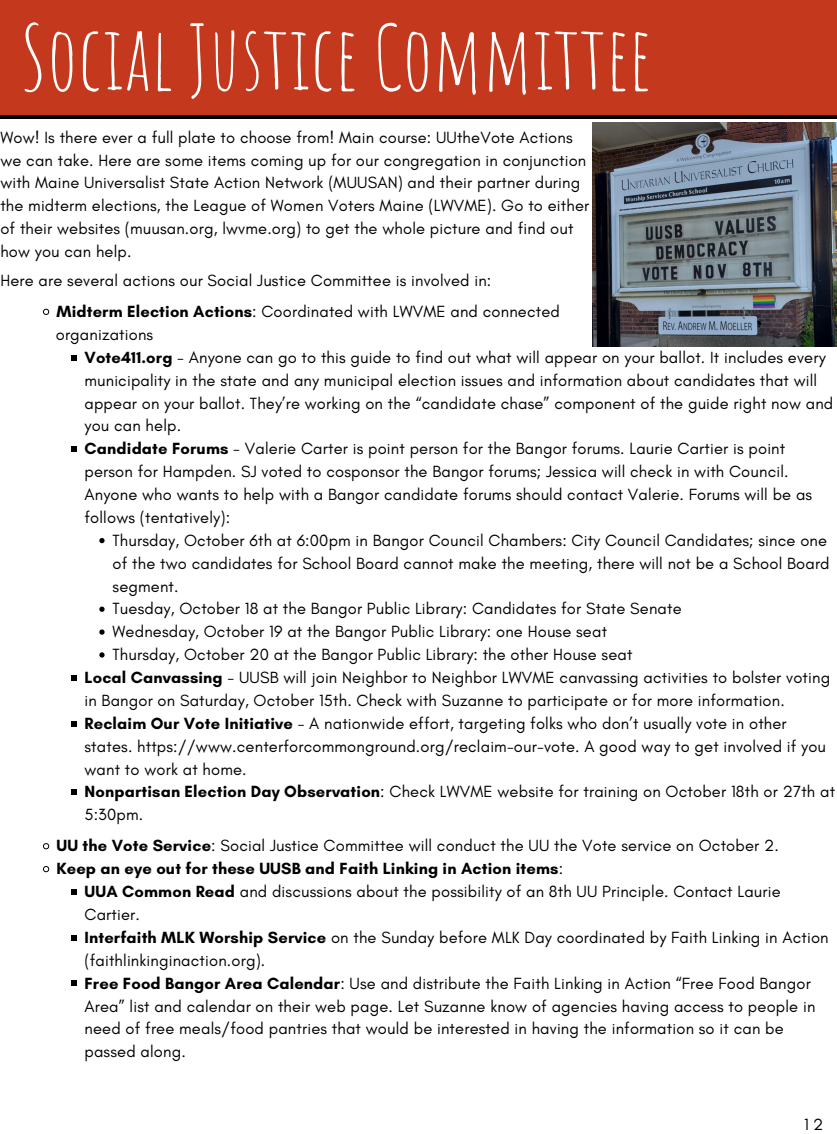
<style>
.page{position:relative;width:837px;height:1134px;background:#fff}
.page>*{position:absolute;margin:0;border:0;box-sizing:border-box;transform-origin:0 0}
.t1{font:88.35px "Amatic SC";color:#fff}
.t2{font:16.5px/23px "Glacial Indifference";letter-spacing:.01em;color:#000}
.t3{font:700 16.5px/22.8px "Glacial Indifference";letter-spacing:.01em;color:#000}
.s1{font-weight:700}
.s2{font-weight:400}
</style>
<div class="page">
<svg style="left:43px;top:309px;width:6px;height:6px"></svg>
<svg style="left:71px;top:355px;width:5px;height:5px"></svg>
<svg style="left:71px;top:446px;width:5px;height:6px"></svg>
<svg style="left:99px;top:538px;width:6px;height:5px"></svg>
<svg style="left:99px;top:607px;width:6px;height:5px"></svg>
<svg style="left:99px;top:629px;width:6px;height:6px"></svg>
<svg style="left:99px;top:652px;width:6px;height:6px"></svg>
<svg style="left:71px;top:675px;width:5px;height:5px"></svg>
<svg style="left:71px;top:721px;width:5px;height:5px"></svg>
<svg style="left:71px;top:790px;width:5px;height:5px"></svg>
<svg style="left:43px;top:843px;width:6px;height:6px"></svg>
<svg style="left:43px;top:866px;width:6px;height:6px"></svg>
<svg style="left:71px;top:889px;width:5px;height:6px"></svg>
<svg style="left:71px;top:935px;width:5px;height:5px"></svg>
<svg style="left:71px;top:981px;width:5px;height:5px"></svg>
<hr style="left:0;top:115px;width:837px;height:3px;background:#000">
<div style="left:0;top:0;width:837px;height:115px;background:#c4391d"></div>
<img style="left:592px;top:123px;width:245px;height:224px">
<h1 class="t1" style="left:20px;top:0;width:633px">SOCIAL JUSTICE COMMITTEE</h1>
<p class="t2" style="left:0;top:125px;width:591px">Wow! Is there ever a full plate to choose from! Main course: UUtheVote Actions we can take. Here are some items coming up for our congregation in conjunction with Maine Universalist State Action Network (MUUSAN) and their partner during the midterm elections, the League of Women Voters Maine (LWVME). Go to either of their websites (muusan.org, lwvme.org) to get the whole picture and find out how you can help.</p>
<p class="t2" style="left:0;top:269px;width:493px">Here are several actions our Social Justice Committee is involved in:</p>
<p class="t2" style="left:56px;top:300px;width:505px"><span class="s1">Midterm Election Actions</span>: Coordinated with LWVME and connected</p>
<p class="t2" style="left:84px;top:346px;width:750px"><span class="s1">Vote411.org</span> - Anyone can go to this guide to find out what will appear on your ballot. It includes every municipality in the state and any municipal election issues and information about candidates that will appear on your ballot. They’re working on the “candidate chase” component of the guide right now and you can help.<br><span class="s1">Candidate Forums</span> - Valerie Carter is point person for the Bangor forums. Laurie Cartier is point person for Hampden. SJ voted to cosponsor the Bangor forums; Jessica will check in with Council.<br>Anyone who wants to help with a Bangor candidate forums should contact Valerie. Forums will be as follows (tentatively):</p>
<p class="t2" style="left:113px;top:529px;width:716px">Thursday, October 6th at 6:00pm in Bangor Council Chambers: City Council Candidates; since one</p>
<p class="t2" style="left:113px;top:551px;width:719px">of the two candidates for School Board cannot make the meeting, there will not be a School Board</p>
<p class="t2" style="left:113px;top:574px;width:68px">segment.</p>
<p class="t2" style="left:113px;top:597px;width:571px">Tuesday, October 18 at the Bangor Public Library: Candidates for State Senate</p>
<p class="t2" style="left:113px;top:620px;width:496px">Wednesday, October 19 at the Bangor Public Library: one House seat</p>
<p class="t2" style="left:113px;top:643px;width:521px">Thursday, October 20 at the Bangor Public Library: the other House seat</p>
<p class="t2" style="left:84px;top:666px;width:747px"><span class="s1">Local Canvassing</span> - UUSB will join Neighbor to Neighbor LWVME canvassing activities to bolster voting</p>
<p class="t2" style="left:84px;top:689px;width:702px">in Bangor on Saturday, October 15th. Check with Suzanne to participate or for more information.</p>
<p class="t2" style="left:84px;top:712px;width:704px"><span class="s1">Reclaim Our Vote Initiative</span> - A nationwide effort, targeting folks who don’t usually vote in other</p>
<p class="t2" style="left:84px;top:734px;width:743px">states. https://www.centerforcommonground.org/reclaim-our-vote. A good way to get involved if you</p>
<p class="t2" style="left:84px;top:757px;width:164px">want to work at home.</p>
<p class="t2" style="left:84px;top:780px;width:752px"><span class="s1">Nonpartisan Election Day Observation</span>: Check LWVME website for training on October 18th or 27th at</p>
<p class="t2" style="left:84px;top:803px;width:60px">5:30pm.</p>
<p class="t3" style="left:56px;top:834px;width:724px">UU the Vote Service<span class="s2">: Social Justice Committee will conduct the UU the Vote service on October 2.<br></span>Keep an eye out for these UUSB and Faith Linking in Action items<span class="s2">:</span></p>
<p class="t2" style="left:84px;top:880px;width:746px"><span class="s1">UUA Common Read</span> and discussions about the possibility of an 8th UU Principle. Contact Laurie Cartier.<br><span class="s1">Interfaith MLK Worship Service</span> on the Sunday before MLK Day coordinated by Faith Linking in Action (faithlinkinginaction.org).<br><span class="s1">Free Food Bangor Area Calendar</span>: Use and distribute the Faith Linking in Action “Free Food Bangor Area” list and calendar on their web page. Let Suzanne know of agencies having access to people in need of free meals/food pantries that would be interested in having the information so it can be passed along.</p>
<p class="t2" style="left:56px;top:323px;width:99px">organizations</p>
<p class="t2" style="left:804px;top:1113px;width:21px">1 2</p>
</div>
